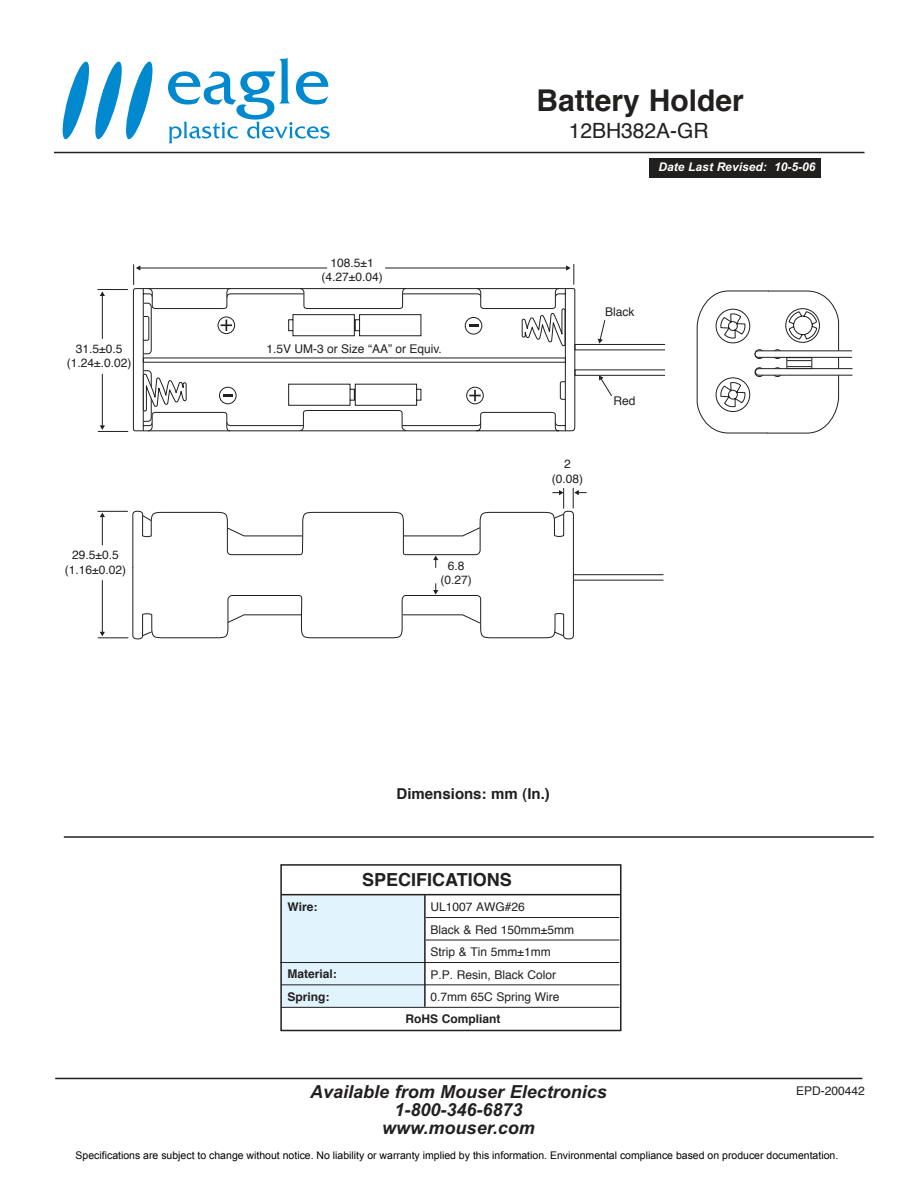
<style>
.page{position:relative;width:918px;height:1188px;background:#fff}
.page>*{position:absolute;margin:0;border:0;box-sizing:border-box;transform-origin:0 0}
.t1{font:700 30px "Helvetica";color:#221f1f}
.t2{font:21px "Helvetica";color:#221f1f}
.t3{font:700 18px "Helvetica";color:#221f1f}
.t4{font:700 15px "Helvetica";color:#221f1f}
.t5{font:12px/14.4px "Helvetica";color:#231f20;text-align:center}
.t6{font:12px/22.5px "Helvetica";color:#221f1f}
.t7{font:700 12px/22.5px "Helvetica";color:#221f1f}
.t8{font:10.5px "Arial";color:#000}
.t9{font:italic 700 8.85px/18px "Arial";color:#221f1f;text-align:center}
.t10{font:italic 700 5.85px "Arial";color:#fff}
</style>
<div class="page">
<div style="left:282px;top:896px;width:143px;height:112px;background:#e1f3fd"></div>
<div style="left:280px;top:864px;width:342px;height:167px;border:2px solid #221f1f"></div>
<svg style="left:598px;top:320px;width:8px;height:24px"></svg>
<svg style="left:599px;top:375px;width:13px;height:21px"></svg>
<svg style="left:696px;top:290px;width:157px;height:144px"></svg>
<div style="left:649px;top:158px;width:172px;height:20px;background:#221f1f"></div>
<hr style="left:55px;top:1078px;width:807px;height:1px;background:#221f1f">
<hr style="left:281px;top:894px;width:340px;height:1px;background:#221f1f">
<hr style="left:281px;top:984px;width:339px;height:1px;background:#221f1f">
<hr style="left:280px;top:962px;width:339px;height:1px;background:#221f1f">
<hr style="left:424px;top:895px;width:2px;height:112px;background:#221f1f">
<hr style="left:54px;top:152px;width:811px;height:1px;background:#221f1f">
<hr style="left:64px;top:836px;width:810px;height:2px;background:#221f1f">
<svg style="left:63px;top:57px;width:523px;height:583px"></svg>
<hr style="left:426px;top:940px;width:193px;height:1px;background:#221f1f">
<hr style="left:426px;top:917px;width:193px;height:1px;background:#221f1f">
<hr style="left:281px;top:1007px;width:339px;height:1px;background:#221f1f">
<h1 class="t1" style="left:536px;top:89px;width:209px">Battery Holder</h1>
<h2 class="t2" style="left:569px;top:123px;width:142px">12BH382A-GR</h2>
<p class="t5" style="left:67px;top:343px;width:66px">31.5±0.5 (1.24±.0.02)</p>
<p class="t5" style="left:65px;top:549px;width:63px">29.5±0.5 (1.16±0.02)</p>
<p class="t5" style="left:322px;top:257px;width:63px">108.5±1 (4.27±0.04)</p>
<p class="t5" style="left:267px;top:343px;width:177px">1.5V UM-3 or Size ìAAî or Equiv.</p>
<p class="t5" style="left:441px;top:560px;width:33px">6.8 (0.27)</p>
<p class="t10" style="left:659px;top:166px;width:110px">Date Last Revised:</p>
<p class="t10" style="left:774px;top:166px;width:43px">10-5-06</p>
<p class="t5" style="left:605px;top:305px;width:31px">Black</p>
<p class="t5" style="left:552px;top:458px;width:33px">2 (0.08)</p>
<p class="t5" style="left:613px;top:395px;width:24px">Red</p>
<h3 class="t4" style="left:397px;top:788px;width:155px">Dimensions: mm (In.)</h3>
<p class="t7" style="left:287px;top:896px;width:31px">Wire:</p>
<p class="t7" style="left:287px;top:964px;width:51px">Material:<br>Spring:</p>
<h3 class="t3" style="left:362px;top:873px;width:151px">SPECIFICATIONS</h3>
<p class="t6" style="left:431px;top:897px;width:145px">UL1007 AWG#26<br>Black &amp; Red 150mm±5mm<br>Strip &amp; Tin 5mm±1mm<br>P.P. Resin, Black Color<br>0.7mm 65C Spring Wire</p>
<p class="t7" style="left:405px;top:1009px;width:96px">RoHS Compliant</p>
<p class="t9" style="left:310px;top:1086px;width:298px">Available from Mouser Electronics<br>1-800-346-6873<br>www.mouser.com</p>
<p class="t6" style="left:796px;top:1081px;width:70px">EPD-200442</p>
<p class="t8" style="left:76px;top:1151px;width:764px">Specifications are subject to change without notice. No liability or warranty implied by this information. Environmental compliance based on producer documentation.</p>
</div>
